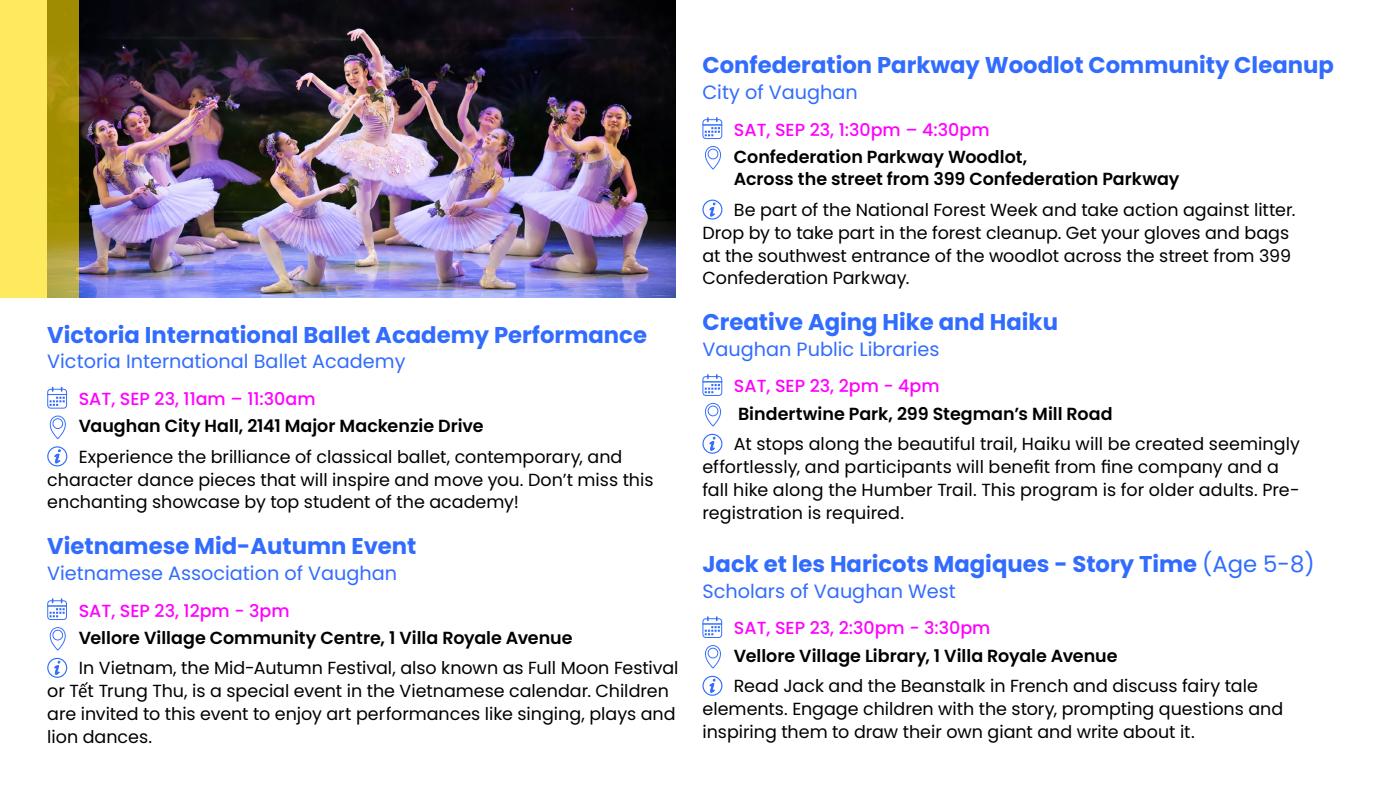
<style>
.page{position:relative;width:1386px;height:788px;background:#fff}
.page>*{position:absolute;margin:0;border:0;box-sizing:border-box;transform-origin:0 0}
.t1{font:700 22.75px "Poppins";color:#326cfe}
.t2{font:19.25px "Poppins";color:#326cfe}
.t3{font:17.5px/22.8px "Poppins";color:#000}
.t4{font:600 17.5px/22.8px "Poppins";color:#000}
.t5{font:500 17.5px "Poppins";color:#f0f}
.s1{font-family:"Calibri";font-size:19.25px}
.s2{font-weight:400}
</style>
<div class="page">
<img style="left:79px;top:0;width:596px;height:298px">
<svg style="left:0;top:0;width:79px;height:298px;background:#dbc73f"></svg>
<svg style="left:47px;top:387px;width:20px;height:21px"></svg>
<svg style="left:50px;top:415px;width:16px;height:24px"></svg>
<div style="left:47px;top:446px;width:20px;height:20px;border:1px solid #326cfe;border-radius:50%"></div>
<svg style="left:54px;top:449px;width:7px;height:14px"></svg>
<svg style="left:47px;top:598px;width:20px;height:22px"></svg>
<svg style="left:50px;top:627px;width:16px;height:23px"></svg>
<div style="left:47px;top:657px;width:20px;height:20px;border:1px solid #326cfe;border-radius:50%"></div>
<svg style="left:54px;top:660px;width:6px;height:14px"></svg>
<svg style="left:702px;top:117px;width:20px;height:22px"></svg>
<svg style="left:705px;top:146px;width:16px;height:24px"></svg>
<div style="left:702px;top:199px;width:20px;height:20px;border:1px solid #326cfe;border-radius:50%"></div>
<svg style="left:709px;top:202px;width:6px;height:15px"></svg>
<svg style="left:702px;top:374px;width:20px;height:22px"></svg>
<svg style="left:705px;top:403px;width:16px;height:23px"></svg>
<div style="left:702px;top:433px;width:20px;height:20px;border:1px solid #326cfe;border-radius:50%"></div>
<svg style="left:709px;top:436px;width:6px;height:15px"></svg>
<svg style="left:702px;top:616px;width:20px;height:22px"></svg>
<svg style="left:705px;top:645px;width:16px;height:23px"></svg>
<div style="left:702px;top:675px;width:20px;height:20px;border:1px solid #326cfe;border-radius:50%"></div>
<svg style="left:709px;top:678px;width:6px;height:14px"></svg>
<h1 class="t1" style="left:47px;top:321px;width:601px">Victoria International Ballet Academy Performance</h1>
<p class="t2" style="left:47px;top:350px;width:360px">Victoria International Ballet Academy</p>
<p class="t5" style="left:79px;top:389px;width:238px">SAT, SEP 23, 11am – 11:30am</p>
<p class="t4" style="left:79px;top:415px;width:406px">Vaughan City Hall, 2141 Major Mackenzie Drive</p>
<p class="t3" style="left:47px;top:445px;width:608px;text-indent:31px">Experience the brilliance of classical ballet, contemporary, and character dance pieces that will inspire and move you. Don’t miss this enchanting showcase by top student of the academy!</p>
<h1 class="t1" style="left:47px;top:532px;width:371px">Vietnamese Mid-Autumn Event</h1>
<p class="t2" style="left:47px;top:561px;width:352px">Vietnamese Association of Vaughan</p>
<p class="t5" style="left:79px;top:600px;width:212px">SAT, SEP 23, 12pm - 3pm</p>
<p class="t4" style="left:79px;top:626px;width:495px">Vellore Village Community Centre, 1 Villa Royale Avenue</p>
<p class="t3" style="left:47px;top:656px;width:633px;text-indent:32px">In Vietnam, the Mid-Autumn Festival, also known as Full Moon Festival or T<span class="s1">ế</span>t Trung Thu, is a special event in the Vietnamese calendar. Children are invited to this event to enjoy art performances like singing, plays and lion dances.</p>
<h1 class="t1" style="left:702px;top:52px;width:633px">Confederation Parkway Woodlot Community Cleanup</h1>
<p class="t2" style="left:702px;top:81px;width:157px">City of Vaughan</p>
<p class="t5" style="left:734px;top:119px;width:257px">SAT, SEP 23, 1:30pm – 4:30pm</p>
<p class="t4" style="left:734px;top:145px;width:447px">Confederation Parkway Woodlot,<br>Across the street from 399 Confederation Parkway</p>
<p class="t3" style="left:702px;top:199px;width:595px;text-indent:32px">Be part of the National Forest Week and take action against litter.<br>Drop by to take part in the forest cleanup. Get your gloves and bags at the southwest entrance of the woodlot across the street from 399<br>Confederation Parkway.</p>
<h1 class="t1" style="left:702px;top:309px;width:357px">Creative Aging Hike and Haiku</h1>
<p class="t2" style="left:702px;top:338px;width:239px">Vaughan Public Libraries</p>
<p class="t5" style="left:734px;top:376px;width:207px">SAT, SEP 23, 2pm - 4pm</p>
<p class="t4" style="left:738px;top:402px;width:376px">Bindertwine Park, 299 Stegman’s Mill Road</p>
<p class="t3" style="left:702px;top:433px;width:599px;text-indent:32px">At stops along the beautiful trail, Haiku will be created seemingly effortlessly, and participants will benefit from fine company and a fall hike along the Humber Trail. This program is for older adults. Pre&shy;registration is required.</p>
<h1 class="t1" style="left:702px;top:550px;width:614px">Jack et les Haricots Magiques - Story Time <span class="s2">(Age 5-8)</span></h1>
<p class="t2" style="left:702px;top:579px;width:255px">Scholars of Vaughan West</p>
<p class="t5" style="left:734px;top:618px;width:258px">SAT, SEP 23, 2:30pm - 3:30pm</p>
<p class="t4" style="left:734px;top:644px;width:385px">Vellore Village Library, 1 Villa Royale Avenue</p>
<p class="t3" style="left:702px;top:674px;width:582px;text-indent:32px">Read Jack and the Beanstalk in French and discuss fairy tale elements. Engage children with the story, prompting questions and inspiring them to draw their own giant and write about it.</p>
</div>
